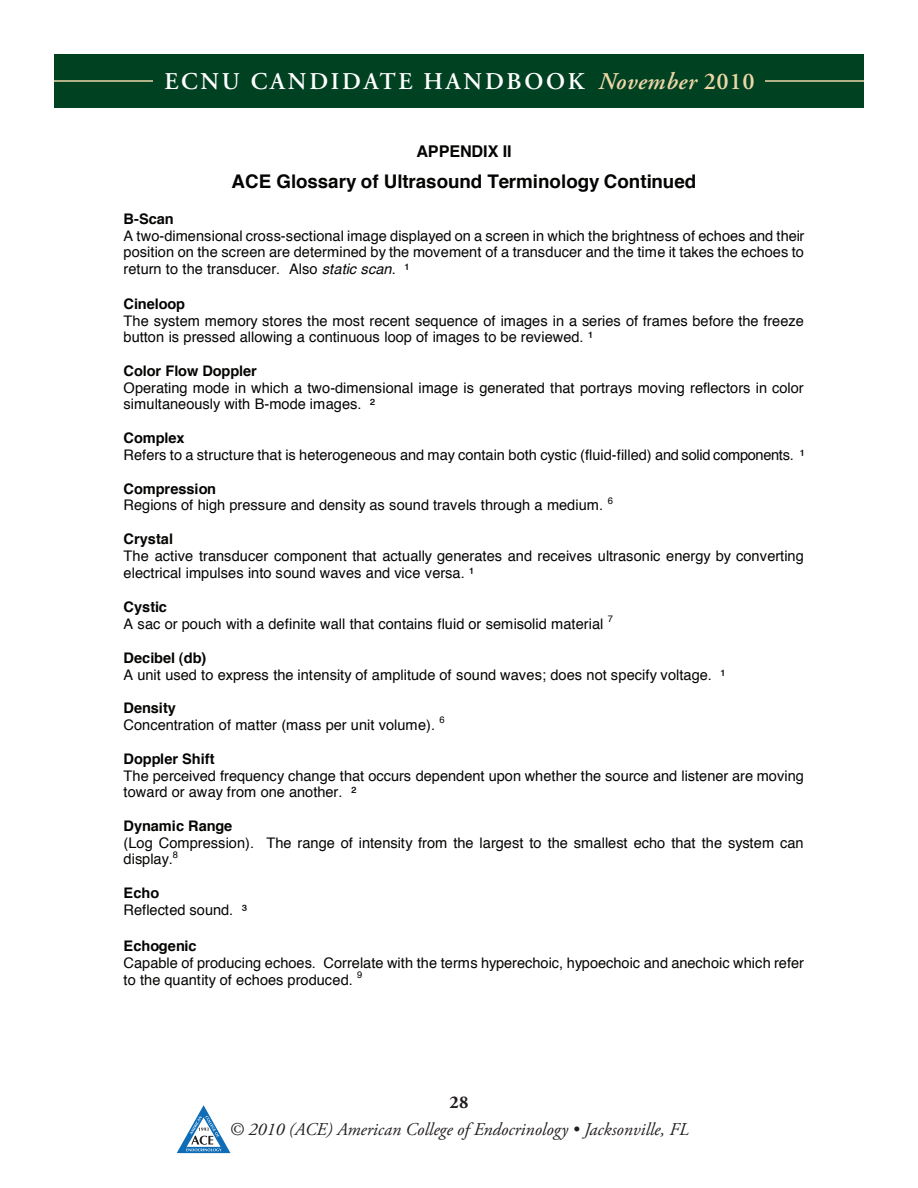
<style>
.page{position:relative;width:918px;height:1188px;background:#fff}
.page>*{position:absolute;margin:0;border:0;box-sizing:border-box;transform-origin:0 0}
.t1{font:600 24px "Adobe Garamond Pro";letter-spacing:.115em;color:#fff}
.t2{font:700 18.75px "Helvetica";color:#040503}
.t3{font:italic 18px "Adobe Garamond Pro";color:#231f20}
.t4{font:700 18px "Adobe Garamond Pro";color:#231f20}
.t5{font:700 16.2px "Helvetica";color:#040503}
.t6{font:14.55px/16.5px "Helvetica";color:#040503}
.t7{font:700 14.55px "Helvetica";color:#040503}
.t8{font:9.45px "Helvetica";color:#040503}
.s1{font-style:italic;color:#eed7a7}
.s2{color:#eed7a7}
.s3{font-style:italic}
</style>
<div class="page">
<div style="left:55px;top:54px;width:809px;height:54px;background:#004122"></div>
<hr style="left:54px;top:80px;width:99px;height:2px;background:#eed7a7">
<hr style="left:765px;top:80px;width:99px;height:2px;background:#eed7a7">
<svg style="left:177px;top:1105px;width:54px;height:48px"></svg>
<h1 class="t1" style="left:164px;top:68px;width:592px">ECNU CANDIDATE HANDBOOK <span class="s1">November</span> <span class="s2">2010</span></h1>
<p class="t5" style="left:417px;top:138px;width:97px">APPENDIX II</p>
<p class="t2" style="left:232px;top:166px;width:466px">ACE Glossary of Ultrasound Terminology Continued</p>
<p class="t7" style="left:124px;top:207px;width:52px">B-Scan</p>
<p class="t6" style="left:124px;top:228px;width:682px;text-align:justify">A two-dimensional cross-sectional image displayed on a screen in which the brightness of echoes and their position on the screen are determined by the movement of a transducer and the time it takes the echoes to return to the transducer. Also <span class="s3">static scan</span>. ¹</p>
<p class="t7" style="left:124px;top:292px;width:63px">Cineloop</p>
<p class="t6" style="left:124px;top:313px;width:682px">The system memory stores the most recent sequence of images in a series of frames before the freeze button is pressed allowing a continuous loop of images to be reviewed. ¹</p>
<p class="t7" style="left:124px;top:359px;width:135px">Color Flow Doppler</p>
<p class="t6" style="left:124px;top:380px;width:682px">Operating mode in which a two-dimensional image is generated that portrays moving reflectors in color simultaneously with B-mode images. ²</p>
<p class="t7" style="left:124px;top:426px;width:62px">Complex</p>
<p class="t6" style="left:124px;top:447px;width:682px">Refers to a structure that is heterogeneous and may contain both cystic (fluid-filled) and solid components. ¹</p>
<p class="t7" style="left:124px;top:477px;width:94px">Compression</p>
<p class="t6" style="left:124px;top:498px;width:481px">Regions of high pressure and density as sound travels through a medium.</p>
<p class="t8" style="left:608px;top:493px;width:7px">6</p>
<p class="t7" style="left:124px;top:527px;width:51px">Crystal</p>
<p class="t6" style="left:124px;top:548px;width:682px">The active transducer component that actually generates and receives ultrasonic energy by converting electrical impulses into sound waves and vice versa. ¹</p>
<p class="t7" style="left:124px;top:595px;width:45px">Cystic</p>
<p class="t6" style="left:124px;top:616px;width:481px">A sac or pouch with a definite wall that contains fluid or semisolid material</p>
<p class="t8" style="left:608px;top:612px;width:7px">7</p>
<p class="t7" style="left:124px;top:646px;width:84px">Decibel (db)</p>
<p class="t6" style="left:124px;top:667px;width:603px">A unit used to express the intensity of amplitude of sound waves; does not specify voltage. ¹</p>
<p class="t7" style="left:124px;top:696px;width:54px">Density</p>
<p class="t6" style="left:124px;top:717px;width:313px">Concentration of matter (mass per unit volume).</p>
<p class="t8" style="left:440px;top:713px;width:7px">6</p>
<p class="t7" style="left:124px;top:747px;width:92px">Doppler Shift</p>
<p class="t6" style="left:124px;top:768px;width:682px">The perceived frequency change that occurs dependent upon whether the source and listener are moving toward or away from one another. ²</p>
<p class="t7" style="left:124px;top:814px;width:110px">Dynamic Range</p>
<p class="t6" style="left:124px;top:835px;width:682px">(Log Compression). The range of intensity from the largest to the smallest echo that the system can display.</p>
<p class="t8" style="left:173px;top:847px;width:7px">8</p>
<p class="t7" style="left:124px;top:881px;width:37px">Echo</p>
<p class="t6" style="left:124px;top:902px;width:125px">Reflected sound. ³</p>
<p class="t7" style="left:124px;top:934px;width:75px">Echogenic</p>
<p class="t6" style="left:124px;top:955px;width:682px">Capable of producing echoes. Correlate with the terms hyperechoic, hypoechoic and anechoic which refer to the quantity of echoes produced.</p>
<p class="t8" style="left:357px;top:967px;width:7px">9</p>
<p class="t4" style="left:450px;top:1092px;width:20px">28</p>
<p class="t3" style="left:229px;top:1119px;width:461px">© 2010 (ACE) American College of Endocrinology • Jacksonville, FL</p>
</div>
